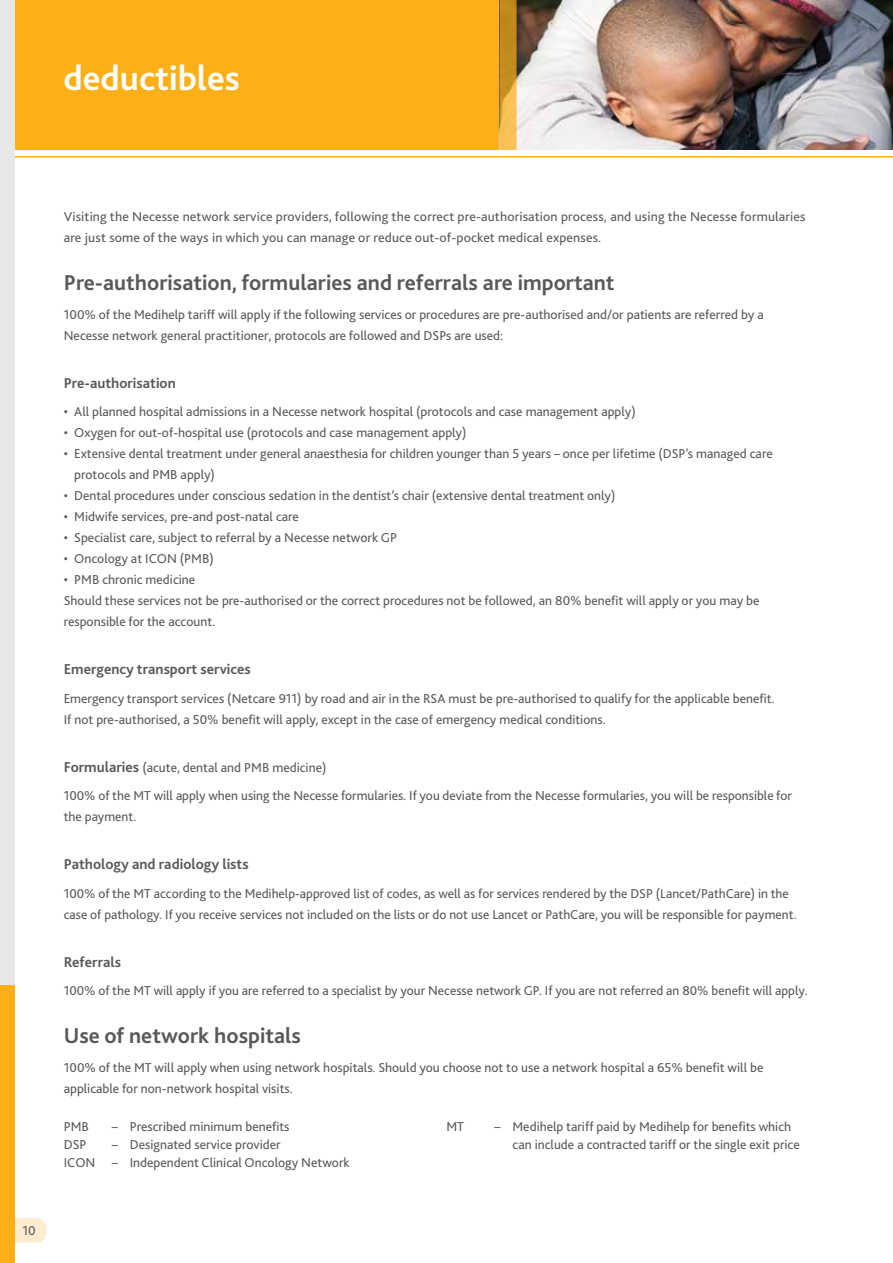
<style>
.page{position:relative;width:893px;height:1263px;background:#fff}
.page>*{position:absolute;margin:0;border:0;box-sizing:border-box;transform-origin:0 0}
.t1{font:700 36px "Bliss 2";color:#fff}
.t2{font:700 22.5px "Bliss 2";color:#58595b}
.t3{font:700 15px "Bliss 2";color:#58595b}
.t4{font:13.5px/21px "Bliss 2";color:#58595b}
.s1{font-weight:700;font-size:15px}
</style>
<div class="page">
<div style="left:2px;top:0;width:498px;height:150px;background:#fcaf17"></div>
<img style="left:517px;top:0;width:376px;height:150px">
<svg style="left:500px;top:0;width:17px;height:150px"></svg>
<hr style="left:0;top:156px;width:893px;height:2px;background:#fcaf17">
<svg style="left:15px;top:1218px;width:31px;height:24px"></svg>
<div style="left:0;top:985px;width:15px;height:278px;background:#fcaf17"></div>
<div style="left:0;top:0;width:15px;height:985px;background:#e6e7e8"></div>
<h1 class="t1" style="left:63px;top:55px;width:178px">deductibles</h1>
<p class="t4" style="left:22px;top:1219px;width:15px">10</p>
<p class="t4" style="left:64px;top:206px;width:743px">Visiting the Necesse network service providers, following the correct pre-authorisation process, and using the Necesse formularies are just some of the ways in which you can manage or reduce out-of-pocket medical expenses.</p>
<h2 class="t2" style="left:64px;top:269px;width:552px">Pre-authorisation, formularies and referrals are important</h2>
<p class="t4" style="left:64px;top:303px;width:701px">100% of the Medihelp tariff will apply if the following services or procedures are pre-authorised and/or patients are referred by a<br>Necesse network general practitioner, protocols are followed and DSPs are used:</p>
<p class="t3" style="left:64px;top:373px;width:113px">Pre-authorisation</p>
<p class="t4" style="left:64px;top:401px;width:573px">• All planned hospital admissions in a Necesse network hospital (protocols and case management apply)</p>
<p class="t4" style="left:64px;top:422px;width:404px">• Oxygen for out-of-hospital use (protocols and case management apply)</p>
<p class="t4" style="left:74px;top:443px;width:700px;text-indent:-11px">• Extensive dental treatment under general anaesthesia for children younger than 5 years – once per lifetime (DSP’s managed care protocols and PMB apply)</p>
<p class="t4" style="left:64px;top:485px;width:553px">• Dental procedures under conscious sedation in the dentist’s chair (extensive dental treatment only)</p>
<p class="t4" style="left:64px;top:506px;width:237px">• Midwife services, pre-and post-natal care</p>
<p class="t4" style="left:64px;top:527px;width:335px">• Specialist care, subject to referral by a Necesse network GP</p>
<p class="t4" style="left:64px;top:548px;width:151px">• Oncology at ICON (PMB)</p>
<p class="t4" style="left:64px;top:569px;width:697px">• PMB chronic medicine<br>Should these services not be pre-authorised or the correct procedures not be followed, an 80% benefit will apply or you may be responsible for the account.</p>
<p class="t3" style="left:64px;top:660px;width:189px">Emergency transport services</p>
<p class="t4" style="left:64px;top:687px;width:713px">Emergency transport services (Netcare 911) by road and air in the RSA must be pre-authorised to qualify for the applicable benefit.<br>If not pre-authorised, a 50% benefit will apply, except in the case of emergency medical conditions.</p>
<p class="t4" style="left:64px;top:752px;width:730px;line-height:28.5px"><span class="s1">Formularies</span> (acute, dental and PMB medicine)<br>100% of the MT will apply when using the Necesse formularies. If you deviate from the Necesse formularies, you will be responsible for</p>
<p class="t4" style="left:64px;top:806px;width:74px">the payment.</p>
<p class="t3" style="left:64px;top:855px;width:186px">Pathology and radiology lists</p>
<p class="t4" style="left:64px;top:882px;width:734px">100% of the MT according to the Medihelp-approved list of codes, as well as for services rendered by the DSP (Lancet/PathCare) in the case of pathology. If you receive services not included on the lists or do not use Lancet or PathCare, you will be responsible for payment.</p>
<p class="t3" style="left:64px;top:952px;width:59px">Referrals</p>
<p class="t4" style="left:64px;top:980px;width:746px">100% of the MT will apply if you are referred to a specialist by your Necesse network GP. If you are not referred an 80% benefit will apply.</p>
<h2 class="t2" style="left:64px;top:1022px;width:239px">Use of network hospitals</h2>
<p class="t4" style="left:64px;top:1056px;width:701px">100% of the MT will apply when using network hospitals. Should you choose not to use a network hospital a 65% benefit will be applicable for non-network hospital visits.</p>
<p class="t4" style="left:64px;top:1116px;width:27px">PMB</p>
<p class="t4" style="left:112px;top:1116px;width:179px">– Prescribed minimum benefits</p>
<p class="t4" style="left:64px;top:1134px;width:24px">DSP</p>
<p class="t4" style="left:64px;top:1135px;width:287px;line-height:18px;text-indent:48px">– Designated service provider<br>ICON – Independent Clinical Oncology Network</p>
<p class="t4" style="left:446px;top:1116px;width:19px">MT</p>
<p class="t4" style="left:512px;top:1117px;width:289px;line-height:18px;text-indent:-18px">– Medihelp tariff paid by Medihelp for benefits which can include a contracted tariff or the single exit price</p>
</div>
